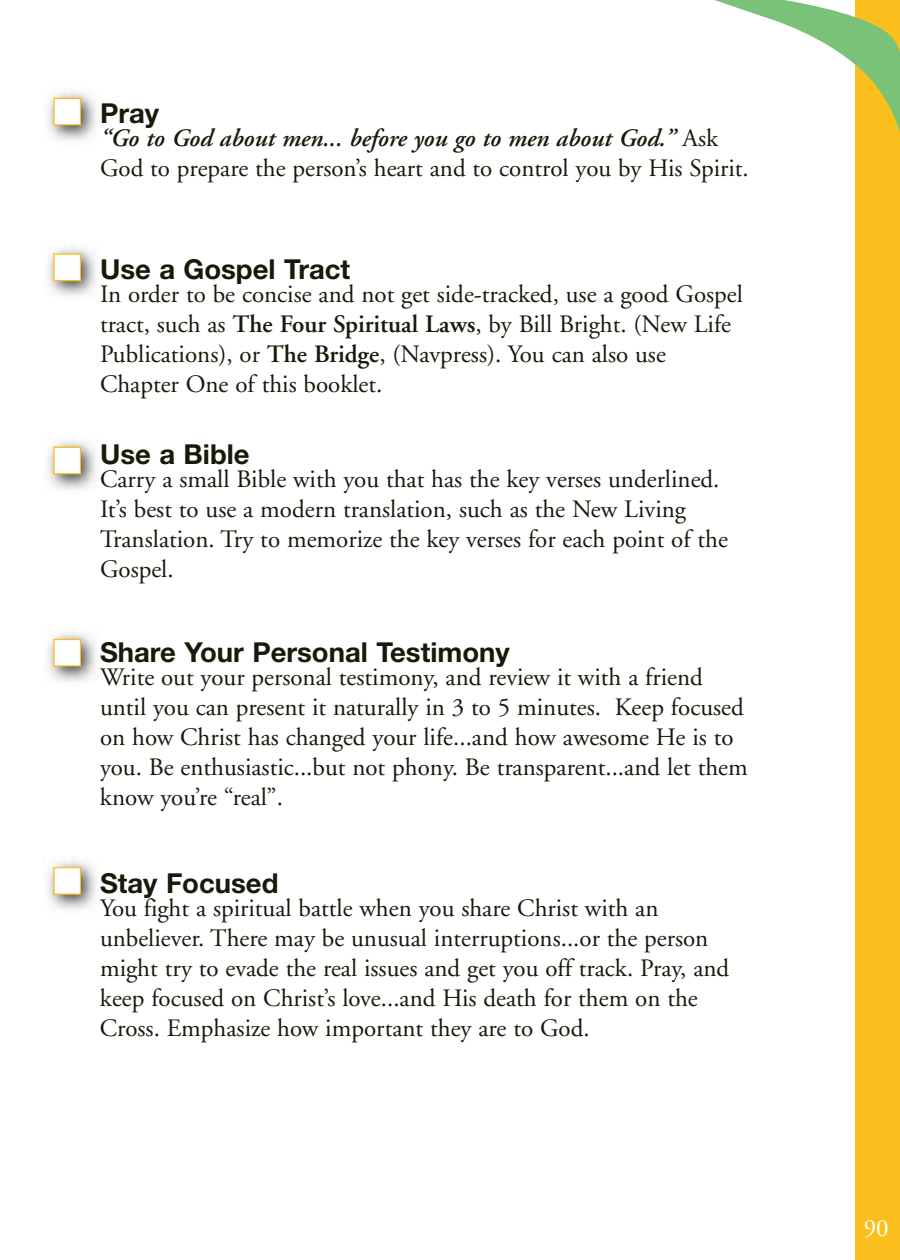
<style>
.page{position:relative;width:900px;height:1260px;background:#fff}
.page>*{position:absolute;margin:0;border:0;box-sizing:border-box;transform-origin:0 0}
.t1{font:700 27.5px "Helvetica Neue";color:#1a180a}
.t2{font:25px/30px "Adobe Garamond";color:#1a180a}
.t3{font:25px "Adobe Garamond";color:#fff}
.s1{font-weight:600;font-style:italic}
.s2{font-weight:600}
</style>
<div class="page">
<img style="left:47px;top:860px;width:49px;height:50px">
<div style="left:54px;top:868px;width:26px;height:26px;background:#fff"></div>
<div style="left:53px;top:867px;width:28px;height:28px;border:1px solid #fabf1c"></div>
<img style="left:47px;top:632px;width:49px;height:50px">
<div style="left:54px;top:639px;width:26px;height:27px;background:#fff"></div>
<div style="left:53px;top:639px;width:28px;height:28px;border:1px solid #fabf1c"></div>
<img style="left:47px;top:440px;width:49px;height:50px">
<div style="left:54px;top:447px;width:26px;height:27px;background:#fff"></div>
<div style="left:53px;top:447px;width:28px;height:27px;border:1px solid #fabf1c"></div>
<img style="left:47px;top:247px;width:49px;height:49px">
<div style="left:54px;top:254px;width:26px;height:27px;background:#fff"></div>
<div style="left:53px;top:253px;width:28px;height:28px;border:1px solid #fabf1c"></div>
<img style="left:47px;top:91px;width:49px;height:50px">
<div style="left:54px;top:98px;width:26px;height:27px;background:#fff"></div>
<div style="left:53px;top:98px;width:28px;height:27px;border:1px solid #fabf1c"></div>
<div style="left:855px;top:0;width:45px;height:1260px;background:#fabf1c"></div>
<svg style="left:715px;top:0;width:185px;height:131px"></svg>
<p class="t1" style="left:100px;top:103px;width:61px">Pray</p>
<p class="t2" style="left:100px;top:125px;width:650px"><span class="s1">“Go to God about men... before you go to men about God.”</span> Ask<br>God to prepare the person’s heart and to control you by His Spirit.</p>
<p class="t1" style="left:100px;top:259px;width:252px">Use a Gospel Tract</p>
<p class="t2" style="left:100px;top:281px;width:644px">In order to be concise and not get side-tracked, use a good Gospel tract, such as <span class="s2">The Four Spiritual Laws</span>, by Bill Bright. (New Life Publications), or <span class="s2">The Bridge</span>, (Navpress). You can also use Chapter One of this booklet.</p>
<p class="t1" style="left:100px;top:444px;width:151px">Use a Bible</p>
<p class="t2" style="left:100px;top:466px;width:630px">Carry a small Bible with you that has the key verses underlined.<br>It’s best to use a modern translation, such as the New Living Translation. Try to memorize the key verses for each point of the Gospel.</p>
<p class="t1" style="left:100px;top:642px;width:411px">Share Your Personal Testimony</p>
<p class="t2" style="left:100px;top:664px;width:649px">Write out your personal testimony, and review it with a friend until you can present it naturally in 3 to 5 minutes. Keep focused on how Christ has changed your life...and how awesome He is to you. Be enthusiastic...but not phony. Be transparent...and let them know you’re “real”.</p>
<p class="t1" style="left:100px;top:873px;width:180px">Stay Focused</p>
<p class="t2" style="left:100px;top:895px;width:631px">You fight a spiritual battle when you share Christ with an unbeliever. There may be unusual interruptions...or the person might try to evade the real issues and get you off track. Pray, and keep focused on Christ’s love...and His death for them on the Cross. Emphasize how important they are to God.</p>
<p class="t3" style="left:864px;top:1218px;width:26px">90</p>
</div>
